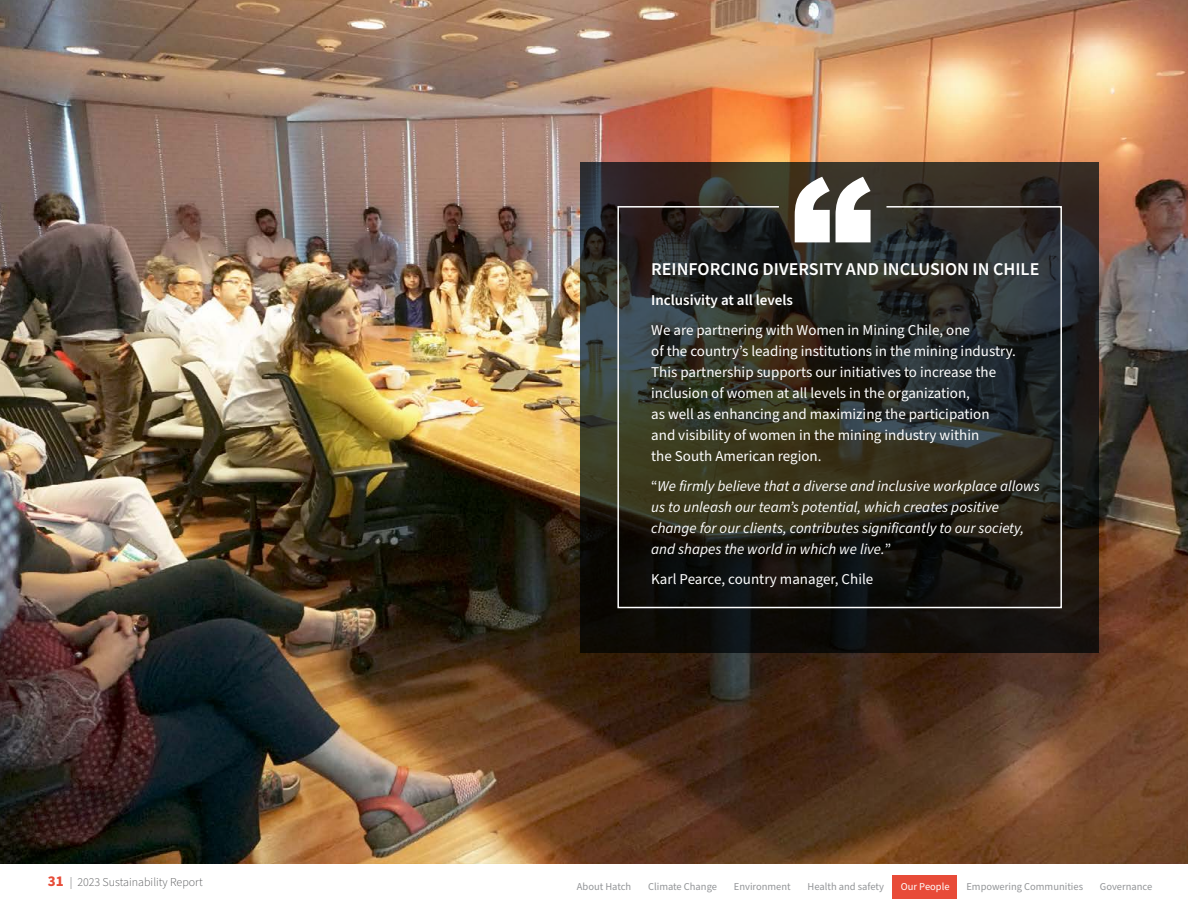
<style>
.page{position:relative;width:1188px;height:918px;background:#fff}
.page>*{position:absolute;margin:0;border:0;box-sizing:border-box;transform-origin:0 0}
.t1{font:600 18px "Source Sans Pro";color:#fff}
.t2{font:15px/21px "Source Sans Pro";color:#fff}
.t3{font:italic 15px/21px "Source Sans Pro";color:#fff}
.t4{font:600 15px "Source Sans Pro";color:#fff}
.t5{font:300 12px "Source Sans Pro";color:#58595b}
.t6{font:10.5px "Source Sans Pro";color:#939598}
.t7{font:10.5px "Source Sans Pro";color:#fff}
.s1{font-style:normal}
.s2{font-weight:700;font-size:15px;color:#e64c38}
</style>
<div class="page">
<div style="left:893px;top:875px;width:64px;height:24px;background:#e84b38"></div>
<img style="left:0;top:0;width:1188px;height:864px">
<svg style="left:580px;top:162px;width:519px;height:490px;background:#22201b"></svg>
<svg style="left:617px;top:205px;width:446px;height:404px;background:#2a2a22"></svg>
<svg style="left:795px;top:177px;width:76px;height:65px"></svg>
<p class="t1" style="left:651px;top:257px;width:390px">REINFORCING DIVERSITY AND INCLUSION IN CHILE</p>
<p class="t4" style="left:651px;top:290px;width:143px">Inclusivity at all levels</p>
<p class="t2" style="left:651px;top:320px;width:366px">We are partnering with Women in Mining Chile, one<br>of the country’s leading institutions in the mining industry.<br>This partnership supports our initiatives to increase the inclusion of women at all levels in the organization,<br>as well as enhancing and maximizing the participation and visibility of women in the mining industry within<br>the South American region.</p>
<p class="t3" style="left:651px;top:476px;width:390px"><span class="s1">“</span>We firmly believe that a diverse and inclusive workplace allows us to unleash our team’s potential, which creates positive change for our clients, contributes significantly to our society, and shapes the world in which we live.<span class="s1">”</span></p>
<p class="t2" style="left:651px;top:569px;width:224px">Karl Pearce, country manager, Chile</p>
<p class="t5" style="left:48px;top:874px;width:156px"><span class="s2">31</span> | 2023 Sustainability Report</p>
<p class="t6" style="left:577px;top:880px;width:56px">About Hatch</p>
<p class="t6" style="left:648px;top:880px;width:70px">Climate Change</p>
<p class="t6" style="left:734px;top:880px;width:58px">Environment</p>
<p class="t6" style="left:808px;top:880px;width:78px">Health and safety</p>
<p class="t7" style="left:901px;top:880px;width:50px">Our People</p>
<p class="t6" style="left:966px;top:880px;width:118px">Empowering Communities</p>
<p class="t6" style="left:1100px;top:880px;width:54px">Governance</p>
</div>
